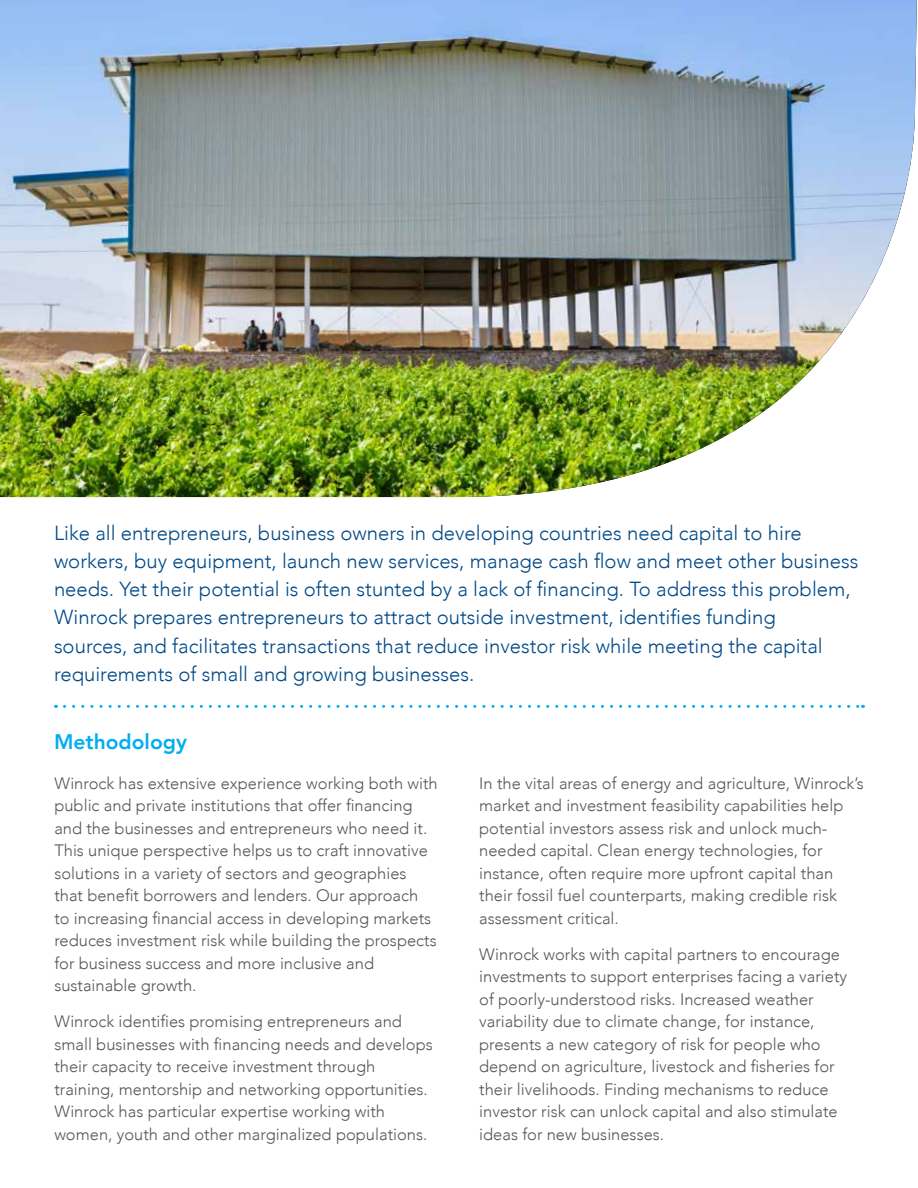
<style>
.page{position:relative;width:918px;height:1188px;background:#fff}
.page>*{position:absolute;margin:0;border:0;box-sizing:border-box;transform-origin:0 0}
.t1{font:800 21px "Avenir";color:#00aeef}
.t2{font:300 20.25px/28.2px "Avenir";color:#004987}
.t3{font:300 16.5px/22.5px "Avenir";color:#55565a}
</style>
<div class="page">
<svg style="left:64px;top:705px;width:799px;height:3px"></svg>
<img style="left:0;top:0;width:917px;height:497px">
<p class="t2" style="left:54px;top:519px;width:806px">Like all entrepreneurs, business owners in developing countries need capital to hire workers, buy equipment, launch new services, manage cash flow and meet other business needs. Yet their potential is often stunted by a lack of financing. To address this problem, Winrock prepares entrepreneurs to attract outside investment, identifies funding<br>sources, and facilitates transactions that reduce investor risk while meeting the capital requirements of small and growing businesses.</p>
<p class="t1" style="left:54px;top:725px;width:134px">Methodology</p>
<p class="t3" style="left:54px;top:772px;width:385px">Winrock has extensive experience working both with public and private institutions that offer financing and the businesses and entrepreneurs who need it.<br>This unique perspective helps us to craft innovative solutions in a variety of sectors and geographies that benefit borrowers and lenders. Our approach<br>to increasing financial access in developing markets reduces investment risk while building the prospects for business success and more inclusive and sustainable growth.</p>
<p class="t3" style="left:54px;top:1010px;width:380px">Winrock identifies promising entrepreneurs and small businesses with financing needs and develops their capacity to receive investment through training, mentorship and networking opportunities.<br>Winrock has particular expertise working with women, youth and other marginalized populations.</p>
<p class="t3" style="left:479px;top:772px;width:386px">In the vital areas of energy and agriculture, Winrock’s market and investment feasibility capabilities help potential investors assess risk and unlock much&shy;needed capital. Clean energy technologies, for instance, often require more upfront capital than their fossil fuel counterparts, making credible risk assessment critical.</p>
<p class="t3" style="left:479px;top:943px;width:369px">Winrock works with capital partners to encourage investments to support enterprises facing a variety of poorly-understood risks. Increased weather variability due to climate change, for instance, presents a new category of risk for people who depend on agriculture, livestock and fisheries for their livelihoods. Finding mechanisms to reduce investor risk can unlock capital and also stimulate ideas for new businesses.</p>
</div>
